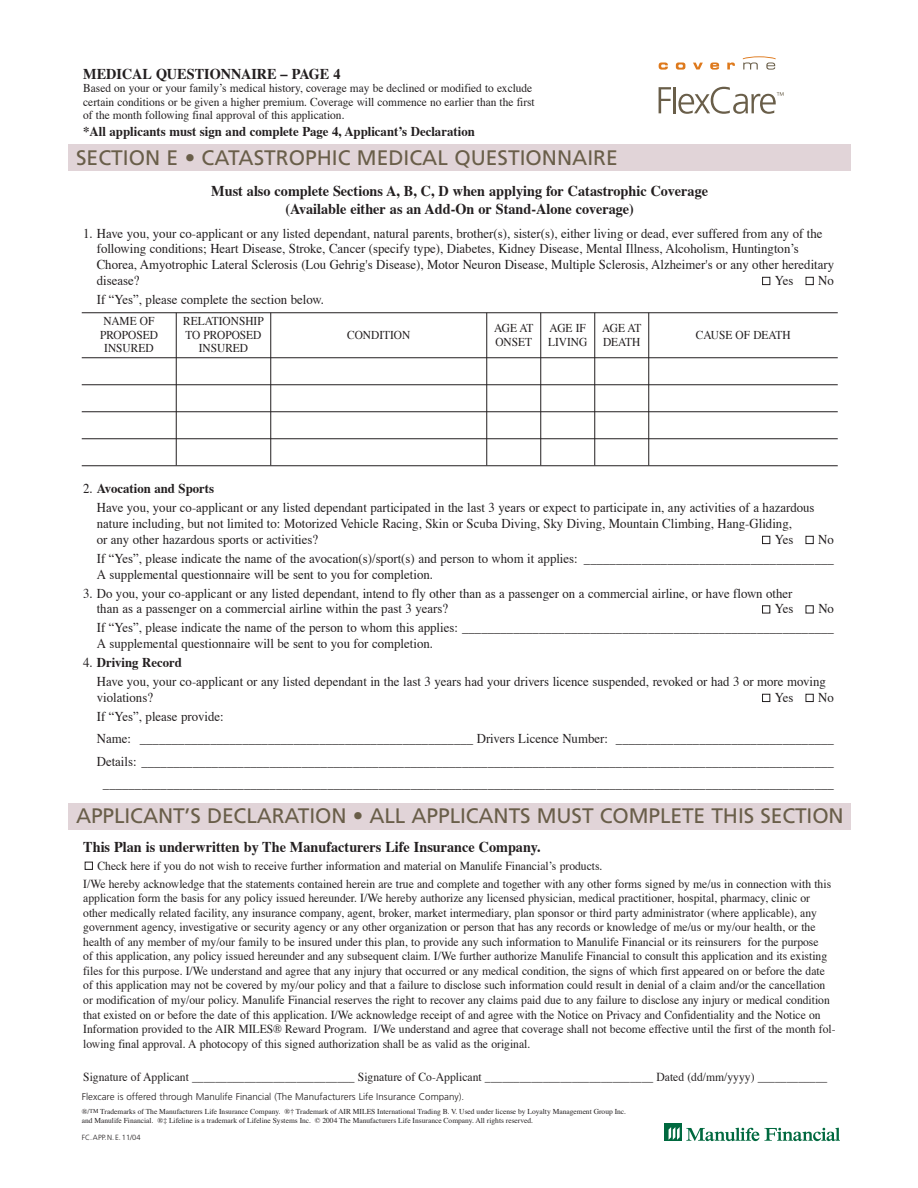
<style>
.page{position:relative;width:918px;height:1188px;background:#fff}
.page>*{position:absolute;margin:0;border:0;box-sizing:border-box;transform-origin:0 0}
.t1{font:21px "Frutiger";letter-spacing:-.005em;color:#695e49}
.t2{font:700 15px/18px "Times";color:#231f20;text-align:center;scale:.95 1}
.t3{font:13.5px/15.8px "Times";color:#231f20;scale:.95 1}
.t4{font:700 13.5px "Times";color:#231f20;scale:.95 1}
.t5{font:12.15px/14.5px "Times";color:#231f20;scale:.95 1}
.t6{font:12px/13.5px "Times";color:#231f20;scale:.95 1}
.t7{font:300 9.75px "Frutiger";color:#231f20}
.t8{font:7.5px/9px "Times";color:#231f20}
.t9{font:300 7.5px "Frutiger";color:#231f20}
.s1{font-weight:700}
.s2{font-size:6px}
</style>
<div class="page">
<div style="left:68px;top:144px;width:783px;height:27px;background:#e1d4d8"></div>
<svg style="left:762px;top:277px;width:52px;height:425px"></svg>
<hr style="left:82px;top:312px;width:756px;height:1px;background:#231f20">
<hr style="left:82px;top:357px;width:756px;height:1px;background:#231f20">
<hr style="left:82px;top:384px;width:756px;height:1px;background:#231f20">
<hr style="left:82px;top:411px;width:756px;height:1px;background:#231f20">
<hr style="left:82px;top:438px;width:756px;height:1px;background:#231f20">
<hr style="left:82px;top:465px;width:756px;height:1px;background:#231f20">
<hr style="left:176px;top:313px;width:1px;height:152px;background:#231f20">
<hr style="left:270px;top:313px;width:1px;height:152px;background:#231f20">
<hr style="left:486px;top:313px;width:1px;height:152px;background:#231f20">
<hr style="left:594px;top:313px;width:1px;height:152px;background:#231f20">
<hr style="left:540px;top:313px;width:1px;height:152px;background:#231f20">
<hr style="left:648px;top:313px;width:1px;height:152px;background:#231f20">
<div style="left:68px;top:803px;width:783px;height:27px;background:#e1d4d8"></div>
<div style="left:85px;top:862px;width:8px;height:8px;border:1px solid #231f20"></div>
<svg style="left:686px;top:1128px;width:154px;height:13px"></svg>
<div style="left:664px;top:1123px;width:18px;height:18px;background:#00693f"></div>
<svg style="left:669px;top:1127px;width:11px;height:13px"></svg>
<svg style="left:659px;top:63px;width:9px;height:7px"></svg>
<svg style="left:676px;top:63px;width:9px;height:7px"></svg>
<svg style="left:693px;top:63px;width:10px;height:6px"></svg>
<svg style="left:710px;top:63px;width:9px;height:7px"></svg>
<svg style="left:727px;top:63px;width:8px;height:6px"></svg>
<svg style="left:659px;top:87px;width:12px;height:26px"></svg>
<hr style="left:673px;top:87px;width:3px;height:26px;background:#695e49">
<svg style="left:743px;top:56px;width:33px;height:14px"></svg>
<svg style="left:678px;top:87px;width:106px;height:27px"></svg>
<p class="t2" style="left:83px;top:66px;width:272px">MEDICAL QUESTIONNAIRE – PAGE 4</p>
<p class="t6" style="left:83px;top:82px;width:477px">Based on your or your family’s medical history, coverage may be declined or modified to exclude certain conditions or be given a higher premium. Coverage will commence no earlier than the first of the month following final approval of this application.</p>
<p class="t4" style="left:83px;top:126px;width:414px">*All applicants must sign and complete Page 4, Applicant’s Declaration</p>
<h1 class="t1" style="left:76px;top:149px;width:543px">SECTION E • CATASTROPHIC MEDICAL QUESTIONNAIRE</h1>
<p class="t2" style="left:211px;top:184px;width:525px">Must also complete Sections A, B, C, D when applying for Catastrophic Coverage (Available either as an Add-On or Stand-Alone coverage)</p>
<p class="t3" style="left:97px;top:226px;width:778px;text-indent:-13px">1. Have you, your co-applicant or any listed dependant, natural parents, brother(s), sister(s), either living or dead, ever suffered from any of the following conditions; Heart Disease, Stroke, Cancer (specify type), Diabetes, Kidney Disease, Mental Illness, Alcoholism, Huntington’s Chorea, Amyotrophic Lateral Sclerosis (Lou Gehrig's Disease), Motor Neuron Disease, Multiple Sclerosis, Alzheimer's or any other hereditary disease?</p>
<p class="t3" style="left:775px;top:274px;width:21px">Yes</p>
<p class="t3" style="left:818px;top:274px;width:18px">No</p>
<p class="t3" style="left:97px;top:293px;width:241px">If “Yes”, please complete the section below.</p>
<p class="t6" style="left:100px;top:316px;width:62px;text-align:center">NAME OF<br>PROPOSED<br>INSURED</p>
<p class="t6" style="left:183px;top:316px;width:86px;text-align:center">RELATIONSHIP<br>TO PROPOSED<br>INSURED</p>
<p class="t6" style="left:347px;top:329px;width:68px">CONDITION</p>
<p class="t6" style="left:494px;top:322px;width:43px">AGE AT<br>ONSET</p>
<p class="t6" style="left:548px;top:322px;width:43px">AGE IF<br>LIVING</p>
<p class="t6" style="left:602px;top:322px;width:43px">AGE AT<br>DEATH</p>
<p class="t6" style="left:696px;top:329px;width:101px">CAUSE OF DEATH</p>
<p class="t3" style="left:97px;top:481px;width:757px;line-height:19px;text-indent:-13px">2. <span class="s1">Avocation and Sports<br></span>Have you, your co-applicant or any listed dependant participated in the last 3 years or expect to participate in, any activities of a hazardous</p>
<p class="t3" style="left:97px;top:517px;width:733px">nature including, but not limited to: Motorized Vehicle Racing, Skin or Scuba Diving, Sky Diving, Mountain Climbing, Hang-Gliding, or any other hazardous sports or activities?</p>
<p class="t3" style="left:97px;top:531px;width:778px;line-height:19px;text-align:right">No<br>If “Yes”, please indicate the name of the avocation(s)/sport(s) and person to whom it applies: _______________________________________</p>
<p class="t3" style="left:97px;top:567px;width:355px">A supplemental questionnaire will be sent to you for completion.</p>
<p class="t3" style="left:97px;top:586px;width:734px;text-indent:-13px">3. Do you, your co-applicant or any listed dependant, intend to fly other than as a passenger on a commercial airline, or have flown other than as a passenger on a commercial airline within the past 3 years?</p>
<p class="t3" style="left:775px;top:533px;width:21px">Yes</p>
<p class="t3" style="left:97px;top:601px;width:778px;line-height:19px;text-align:right">No<br>If “Yes”, please indicate the name of the person to whom this applies: __________________________________________________________</p>
<p class="t3" style="left:97px;top:637px;width:355px">A supplemental questionnaire will be sent to you for completion.</p>
<p class="t3" style="left:97px;top:654px;width:769px;line-height:19px;text-indent:-13px">4. <span class="s1">Driving Record<br></span>Have you, your co-applicant or any listed dependant in the last 3 years had your drivers licence suspended, revoked or had 3 or more moving</p>
<p class="t3" style="left:97px;top:691px;width:61px">violations?</p>
<p class="t3" style="left:775px;top:691px;width:21px">Yes</p>
<p class="t3" style="left:818px;top:691px;width:18px">No</p>
<p class="t3" style="left:97px;top:710px;width:135px">If “Yes”, please provide:</p>
<p class="t3" style="left:97px;top:732px;width:778px">Name: ____________________________________________________ Drivers Licence Number: __________________________________</p>
<p class="t3" style="left:97px;top:755px;width:778px">Details: ____________________________________________________________________________________________________________</p>
<p class="t3" style="left:103px;top:777px;width:771px">__________________________________________________________________________________________________________________</p>
<p class="t3" style="left:775px;top:602px;width:21px">Yes</p>
<h1 class="t1" style="left:76px;top:807px;width:769px">APPLICANT’S DECLARATION • ALL APPLICANTS MUST COMPLETE THIS SECTION</h1>
<p class="t2" style="left:83px;top:839px;width:483px">This Plan is underwritten by The Manufacturers Life Insurance Company.</p>
<p class="t5" style="left:83px;top:858px;width:789px;line-height:17.9px;text-indent:14px">Check here if you do not wish to receive further information and material on Manulife Financial’s products.<br>I/We hereby acknowledge that the statements contained herein are true and complete and together with any other forms signed by me/us in connection with this</p>
<p class="t5" style="left:83px;top:892px;width:793px">application form the basis for any policy issued hereunder. I/We hereby authorize any licensed physician, medical practitioner, hospital, pharmacy, clinic or other medically related facility, any insurance company, agent, broker, market intermediary, plan sponsor or third party administrator (where applicable), any government agency, investigative or security agency or any other organization or person that has any records or knowledge of me/us or my/our health, or the health of any member of my/our family to be insured under this plan, to provide any such information to Manulife Financial or its reinsurers for the purpose<br>of this application, any policy issued hereunder and any subsequent claim. I/We further authorize Manulife Financial to consult this application and its existing files for this purpose. I/We understand and agree that any injury that occurred or any medical condition, the signs of which first appeared on or before the date of this application may not be covered by my/our policy and that a failure to disclose such information could result in denial of a claim and/or the cancellation or modification of my/our policy. Manulife Financial reserves the right to recover any claims paid due to any failure to disclose any injury or medical condition that existed on or before the date of this application. I/We acknowledge receipt of and agree with the Notice on Privacy and Confidentiality and the Notice on Information provided to the AIR MILES® Reward Program. I/We understand and agree that coverage shall not become effective until the first of the month fol&shy;lowing final approval. A photocopy of this signed authorization shall be as valid as the original.</p>
<p class="t5" style="left:83px;top:1071px;width:785px">Signature of Applicant ____________________________ Signature of Co-Applicant _____________________________ Dated (dd/mm/yyyy) ____________</p>
<p class="t7" style="left:82px;top:1092px;width:384px">Flexcare is offered through Manulife Financial (The Manufacturers Life Insurance Company).</p>
<p class="t8" style="left:82px;top:1108px;width:546px">®/<span class="s2">TM</span> Trademarks of The Manufacturers Life Insurance Company. ®† Trademark of AIR MILES International Trading B. V. Used under license by Loyalty Management Group Inc. and Manulife Financial. ®‡ Lifeline is a trademark of Lifeline Systems Inc. © 2004 The Manufacturers Life Insurance Company. All rights reserved.</p>
<p class="t9" style="left:82px;top:1134px;width:60px">FC.APP.N.E.11/04</p>
</div>
